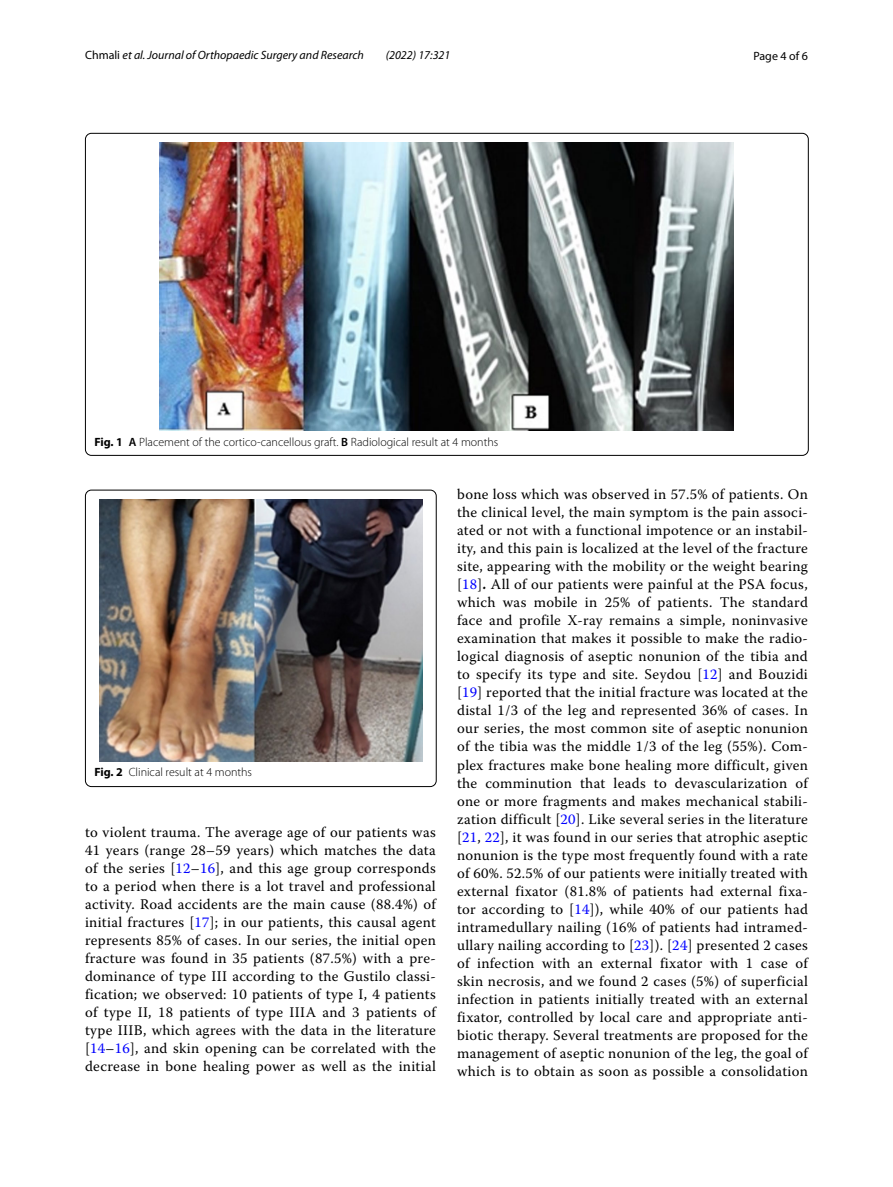
<style>
.page{position:relative;width:893px;height:1187px;background:#fff}
.page>*{position:absolute;margin:0;border:0;box-sizing:border-box;transform-origin:0 0}
.t1{font:14.7px/18px "Warnock Pro";letter-spacing:.02em;color:#000;text-align:justify}
.t2{font:300 12px "Myriad Pro";color:#000}
.t3{font:italic 12px "Myriad Pro";color:#000}
.t4{font:12px "Myriad Pro";color:#000}
.s1{font-style:normal}
.s2{font-weight:700}
.s3{font-weight:600}
.s4{color:#00f}
</style>
<div class="page">
<img style="left:160px;top:142px;width:574px;height:289px">
<img style="left:99px;top:499px;width:323px;height:262px">
<div style="left:85px;top:490px;width:351px;height:296px;border:1px solid #000;border-radius:6px"></div>
<p class="t3" style="left:85px;top:48px;width:280px"><span class="s1">Chmali</span> et al. Journal of Orthopaedic Surgery and Research</p>
<p class="t3" style="left:386px;top:48px;width:66px">(2022) 17:321</p>
<p class="t4" style="left:753px;top:48px;width:56px">Page 4 of 6</p>
<p class="t2" style="left:94px;top:435px;width:405px"><span class="s2">Fig. 1</span> <span class="s3">A</span> Placement of the cortico-cancellous graft. <span class="s3">B</span> Radiological result at 4 months</p>
<p class="t2" style="left:94px;top:765px;width:159px"><span class="s2">Fig. 2</span> Clinical result at 4 months</p>
<p class="t1" style="left:85px;top:823px;width:352px">to violent trauma. The average age of our patients was 41 years (range 28–59 years) which matches the data of the series [<span class="s4">12</span>–<span class="s4">16</span>], and this age group corresponds to a period when there is a lot travel and professional activity. Road accidents are the main cause (88.4%) of initial fractures [<span class="s4">17</span>]; in our patients, this causal agent represents 85% of cases. In our series, the initial open fracture was found in 35 patients (87.5%) with a pre&shy;dominance of type III according to the Gustilo classi&shy;fication; we observed: 10 patients of type I, 4 patients of type II, 18 patients of type IIIA and 3 patients of type IIIB, which agrees with the data in the literature [<span class="s4">14</span>–<span class="s4">16</span>], and skin opening can be correlated with the decrease in bone healing power as well as the initial</p>
<p class="t1" style="left:457px;top:485px;width:352px">bone loss which was observed in 57.5% of patients. On the clinical level, the main symptom is the pain associ&shy;ated or not with a functional impotence or an instabil&shy;ity, and this pain is localized at the level of the fracture site, appearing with the mobility or the weight bearing [<span class="s4">18</span>]<span class="s2">.</span> All of our patients were painful at the PSA focus, which was mobile in 25% of patients. The standard face and profile X-ray remains a simple, noninvasive examination that makes it possible to make the radio&shy;logical diagnosis of aseptic nonunion of the tibia and to specify its type and site. Seydou [<span class="s4">12</span>] and Bouzidi [<span class="s4">19</span>] reported that the initial fracture was located at the distal 1/3 of the leg and represented 36% of cases. In our series, the most common site of aseptic nonunion of the tibia was the middle 1/3 of the leg (55%). Com&shy;plex fractures make bone healing more difficult, given the comminution that leads to devascularization of one or more fragments and makes mechanical stabili&shy;zation difficult [<span class="s4">20</span>]. Like several series in the literature [<span class="s4">21</span>, <span class="s4">22</span>], it was found in our series that atrophic aseptic nonunion is the type most frequently found with a rate of 60%. 52.5% of our patients were initially treated with external fixator (81.8% of patients had external fixa&shy;tor according to [<span class="s4">14</span>]), while 40% of our patients had intramedullary nailing (16% of patients had intramed&shy;ullary nailing according to [<span class="s4">23</span>]). [<span class="s4">24</span>] presented 2 cases of infection with an external fixator with 1 case of skin necrosis, and we found 2 cases (5%) of superficial infection in patients initially treated with an external fixator, controlled by local care and appropriate anti&shy;biotic therapy. Several treatments are proposed for the management of aseptic nonunion of the leg, the goal of which is to obtain as soon as possible a consolidation</p>
</div>
